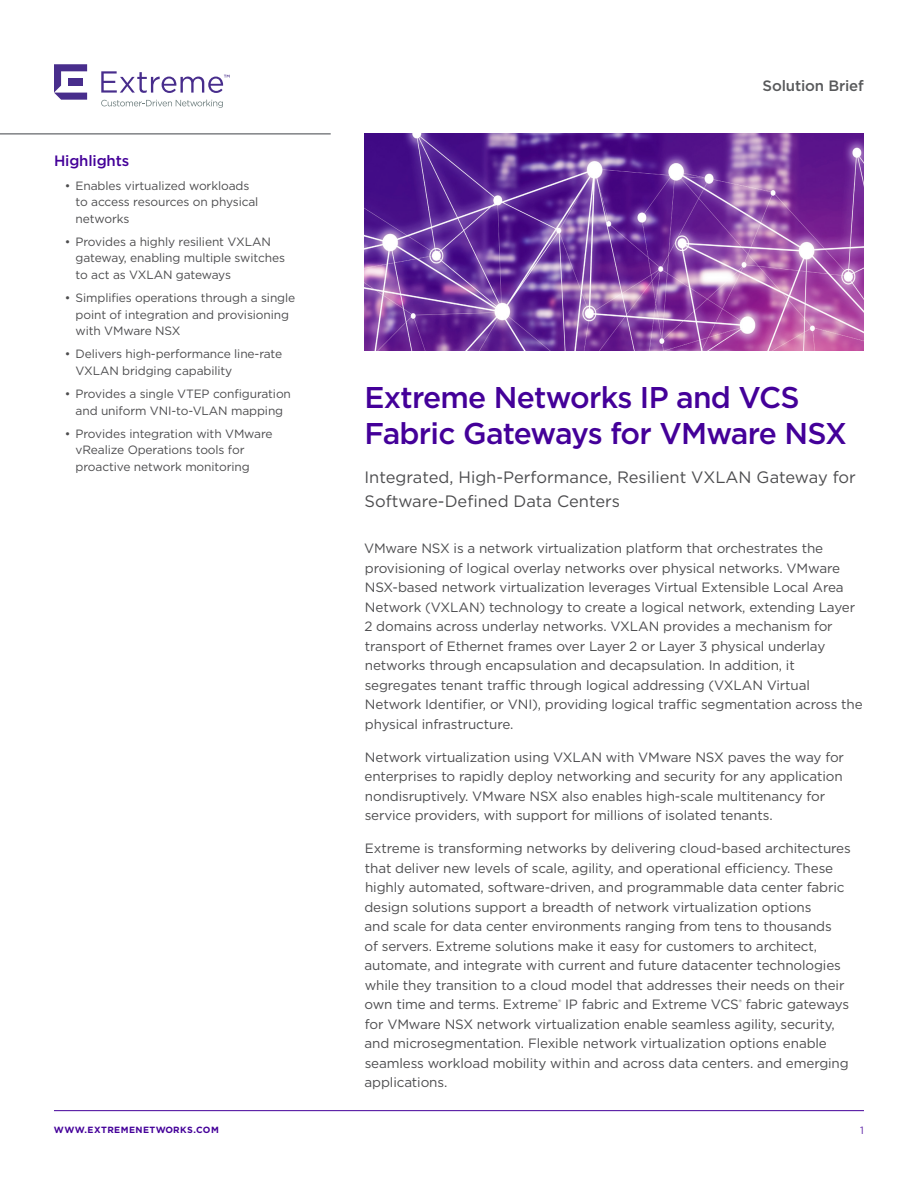
<style>
.page{position:relative;width:918px;height:1188px;background:#fff}
.page>*{position:absolute;margin:0;border:0;box-sizing:border-box;transform-origin:0 0}
.t1{font:500 30px/36px "Gotham";letter-spacing:-.025em;color:#409}
.t2{font:16.5px/24px "Gotham";color:#4d4d4f}
.t3{font:500 15px "Gotham";letter-spacing:-.01em;color:#58595b}
.t4{font:500 15px "Gotham";letter-spacing:-.01em;color:#409}
.t5{font:13.5px/19.5px "Gotham";letter-spacing:-.01em;color:#4d4d4f}
.t6{font:12px/16.5px "Gotham";letter-spacing:-.01em;color:#4d4d4f}
.t7{font:10.5px "Gotham";color:#6026a8}
.t8{font:700 9px "Gotham";letter-spacing:.05em;color:#409}
</style>
<div class="page">
<hr style="left:54px;top:1110px;width:810px;height:1px;background:#409">
<svg style="left:101px;top:100px;width:122px;height:8px"></svg>
<svg style="left:54px;top:64px;width:33px;height:36px"></svg>
<svg style="left:101px;top:71px;width:129px;height:22px"></svg>
<hr style="left:0;top:133px;width:331px;height:2px;background:#808285">
<svg style="left:364px;top:133px;width:500px;height:218px;background:#8045a2"></svg>
<p class="t4" style="left:54px;top:151px;width:77px">Highlights</p>
<p class="t6" style="left:76px;top:177px;width:184px;text-indent:-11px">• Enables virtualized workloads to access resources on physical networks</p>
<p class="t6" style="left:76px;top:233px;width:211px;text-indent:-11px">• Provides a highly resilient VXLAN gateway, enabling multiple switches to act as VXLAN gateways</p>
<p class="t6" style="left:76px;top:289px;width:221px;text-indent:-11px">• Simplifies operations through a single point of integration and provisioning with VMware NSX</p>
<p class="t6" style="left:76px;top:346px;width:208px;text-indent:-11px">• Delivers high-performance line-rate<br>VXLAN bridging capability</p>
<p class="t6" style="left:65px;top:385px;width:228px;text-align:center">• Provides a single VTEP configuration and uniform VNI-to-VLAN mapping</p>
<p class="t6" style="left:76px;top:425px;width:199px;text-indent:-11px">• Provides integration with VMware vRealize Operations tools for proactive network monitoring</p>
<p class="t3" style="left:763px;top:76px;width:103px">Solution Brief</p>
<h1 class="t1" style="left:364px;top:379px;width:484px">Extreme Networks IP and VCS<br>Fabric Gateways for VMware NSX</h1>
<p class="t2" style="left:364px;top:465px;width:493px">Integrated, High-Performance, Resilient VXLAN Gateway for<br>Software-Defined Data Centers</p>
<p class="t5" style="left:364px;top:538px;width:500px">VMware NSX is a network virtualization platform that orchestrates the provisioning of logical overlay networks over physical networks. VMware NSX-based network virtualization leverages Virtual Extensible Local Area Network (VXLAN) technology to create a logical network, extending Layer 2 domains across underlay networks. VXLAN provides a mechanism for transport of Ethernet frames over Layer 2 or Layer 3 physical underlay networks through encapsulation and decapsulation. In addition, it segregates tenant traffic through logical addressing (VXLAN Virtual Network Identifier, or VNI), providing logical traffic segmentation across the physical infrastructure.</p>
<p class="t5" style="left:365px;top:747px;width:481px">Network virtualization using VXLAN with VMware NSX paves the way for enterprises to rapidly deploy networking and security for any application nondisruptively. VMware NSX also enables high-scale multitenancy for service providers, with support for millions of isolated tenants.</p>
<p class="t5" style="left:365px;top:838px;width:488px">Extreme is transforming networks by delivering cloud-based architectures that deliver new levels of scale, agility, and operational efficiency. These highly automated, software-driven, and programmable data center fabric design solutions support a breadth of network virtualization options<br>and scale for data center environments ranging from tens to thousands<br>of servers. Extreme solutions make it easy for customers to architect, automate, and integrate with current and future datacenter technologies while they transition to a cloud model that addresses their needs on their own time and terms. Extreme<sup>®</sup> IP fabric and Extreme VCS<sup>®</sup> fabric gateways for VMware NSX network virtualization enable seamless agility, security, and microsegmentation. Flexible network virtualization options enable seamless workload mobility within and across data centers. and emerging applications.</p>
<p class="t8" style="left:54px;top:1124px;width:166px">WWW.EXTREMENETWORKS.COM</p>
<p class="t7" style="left:860px;top:1124px;width:5px">1</p>
</div>
